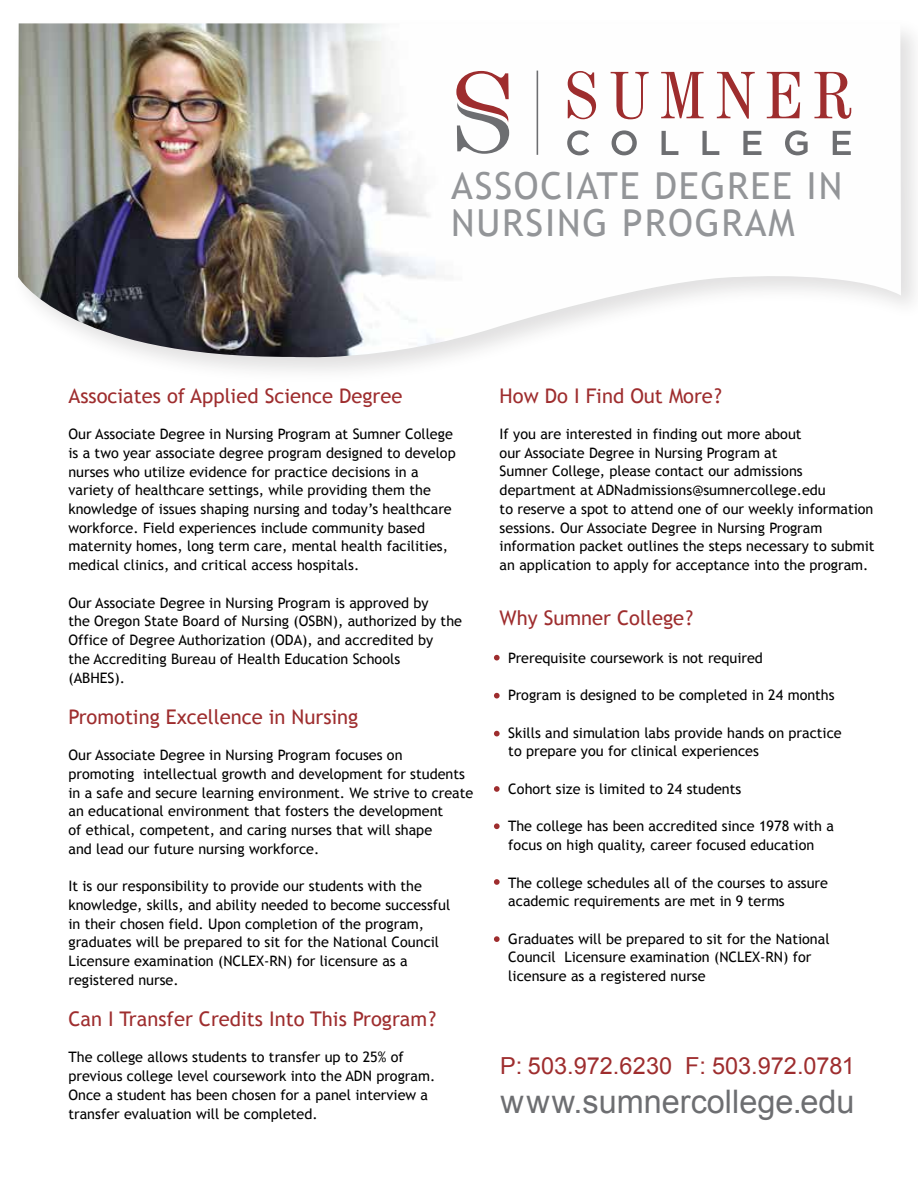
<style>
.page{position:relative;width:918px;height:1188px;background:#fff}
.page>*{position:absolute;margin:0;border:0;box-sizing:border-box;transform-origin:0 0}
.t1{font:37.2px/37.5px "Trebuchet MS";letter-spacing:.05em;color:#939598}
.t2{font:32.4px "Arial";color:#6d6e71}
.t3{font:23.55px "Arial";color:#9e2d2e}
.t4{font:20.1px "Trebuchet MS";color:#9e2d2e}
.t5{font:14.4px/18.8px "Trebuchet MS";color:#000}
</style>
<div class="page">
<img style="left:18px;top:23px;width:883px;height:334px">
<svg style="left:453px;top:71px;width:59px;height:83px"></svg>
<svg style="left:567px;top:130px;width:22px;height:25px"></svg>
<svg style="left:612px;top:130px;width:25px;height:25px"></svg>
<svg style="left:662px;top:131px;width:16px;height:24px"></svg>
<svg style="left:702px;top:131px;width:17px;height:24px"></svg>
<svg style="left:743px;top:131px;width:18px;height:24px"></svg>
<svg style="left:785px;top:130px;width:23px;height:25px"></svg>
<svg style="left:833px;top:131px;width:18px;height:24px"></svg>
<svg style="left:568px;top:71px;width:28px;height:48px"></svg>
<svg style="left:611px;top:72px;width:38px;height:47px"></svg>
<svg style="left:661px;top:72px;width:43px;height:46px"></svg>
<svg style="left:717px;top:72px;width:38px;height:47px"></svg>
<svg style="left:767px;top:72px;width:33px;height:46px"></svg>
<svg style="left:814px;top:72px;width:37px;height:47px"></svg>
<hr style="left:537px;top:71px;width:1px;height:84px;background:#6d6e71">
<svg style="left:494px;top:655px;width:6px;height:6px"></svg>
<svg style="left:494px;top:693px;width:6px;height:6px"></svg>
<svg style="left:494px;top:731px;width:6px;height:5px"></svg>
<svg style="left:494px;top:786px;width:6px;height:6px"></svg>
<svg style="left:494px;top:823px;width:6px;height:6px"></svg>
<svg style="left:494px;top:879px;width:6px;height:6px"></svg>
<svg style="left:494px;top:936px;width:6px;height:6px"></svg>
<h1 class="t1" style="left:451px;top:167px;width:393px">ASSOCIATE DEGREE IN<br>NURSING PROGRAM</h1>
<h3 class="t4" style="left:68px;top:384px;width:336px">Associates of Applied Science Degree</h3>
<p class="t5" style="left:68px;top:425px;width:389px">Our Associate Degree in Nursing Program at Sumner College is a two year associate degree program designed to develop nurses who utilize evidence for practice decisions in a variety of healthcare settings, while providing them the knowledge of issues shaping nursing and today’s healthcare workforce. Field experiences include community based maternity homes, long term care, mental health facilities, medical clinics, and critical access hospitals.</p>
<p class="t5" style="left:68px;top:593px;width:395px">Our Associate Degree in Nursing Program is approved by<br>the Oregon State Board of Nursing (OSBN), authorized by the Office of Degree Authorization (ODA), and accredited by<br>the Accrediting Bureau of Health Education Schools<br>(ABHES).</p>
<h3 class="t4" style="left:68px;top:705px;width:291px">Promoting Excellence in Nursing</h3>
<p class="t5" style="left:68px;top:746px;width:406px">Our Associate Degree in Nursing Program focuses on<br>promoting intellectual growth and development for students in a safe and secure learning environment. We strive to create an educational environment that fosters the development<br>of ethical, competent, and caring nurses that will shape<br>and lead our future nursing workforce.</p>
<p class="t5" style="left:68px;top:877px;width:383px">It is our responsibility to provide our students with the knowledge, skills, and ability needed to become successful in their chosen field. Upon completion of the program, graduates will be prepared to sit for the National Council Licensure examination (NCLEX-RN) for licensure as a registered nurse.</p>
<h3 class="t4" style="left:68px;top:1007px;width:369px">Can I Transfer Credits Into This Program?</h3>
<p class="t5" style="left:68px;top:1048px;width:368px">The college allows students to transfer up to 25% of previous college level coursework into the ADN program.<br>Once a student has been chosen for a panel interview a transfer evaluation will be completed.</p>
<h3 class="t4" style="left:500px;top:384px;width:224px">How Do I Find Out More?</h3>
<p class="t5" style="left:500px;top:425px;width:376px">If you are interested in finding out more about<br>our Associate Degree in Nursing Program at<br>Sumner College, please contact our admissions department at ADNadmissions@sumnercollege.edu<br>to reserve a spot to attend one of our weekly information sessions. Our Associate Degree in Nursing Program information packet outlines the steps necessary to submit an application to apply for acceptance into the program.</p>
<h3 class="t4" style="left:500px;top:606px;width:195px">Why Sumner College?</h3>
<p class="t5" style="left:508px;top:649px;width:256px">Prerequisite coursework is not required</p>
<p class="t5" style="left:508px;top:686px;width:328px">Program is designed to be completed in 24 months</p>
<p class="t5" style="left:508px;top:723px;width:335px">Skills and simulation labs provide hands on practice to prepare you for clinical experiences</p>
<p class="t5" style="left:508px;top:780px;width:235px">Cohort size is limited to 24 students</p>
<p class="t5" style="left:508px;top:817px;width:327px">The college has been accredited since 1978 with a focus on high quality, career focused education</p>
<p class="t5" style="left:508px;top:873px;width:321px">The college schedules all of the courses to assure academic requirements are met in 9 terms</p>
<p class="t5" style="left:508px;top:929px;width:323px">Graduates will be prepared to sit for the National<br>Council Licensure examination (NCLEX-RN) for licensure as a registered nurse</p>
<h3 class="t3" style="left:500px;top:1050px;width:356px">P: 503.972.6230 F: 503.972.0781</h3>
<h2 class="t2" style="left:501px;top:1081px;width:356px">www.sumnercollege.edu</h2>
</div>
